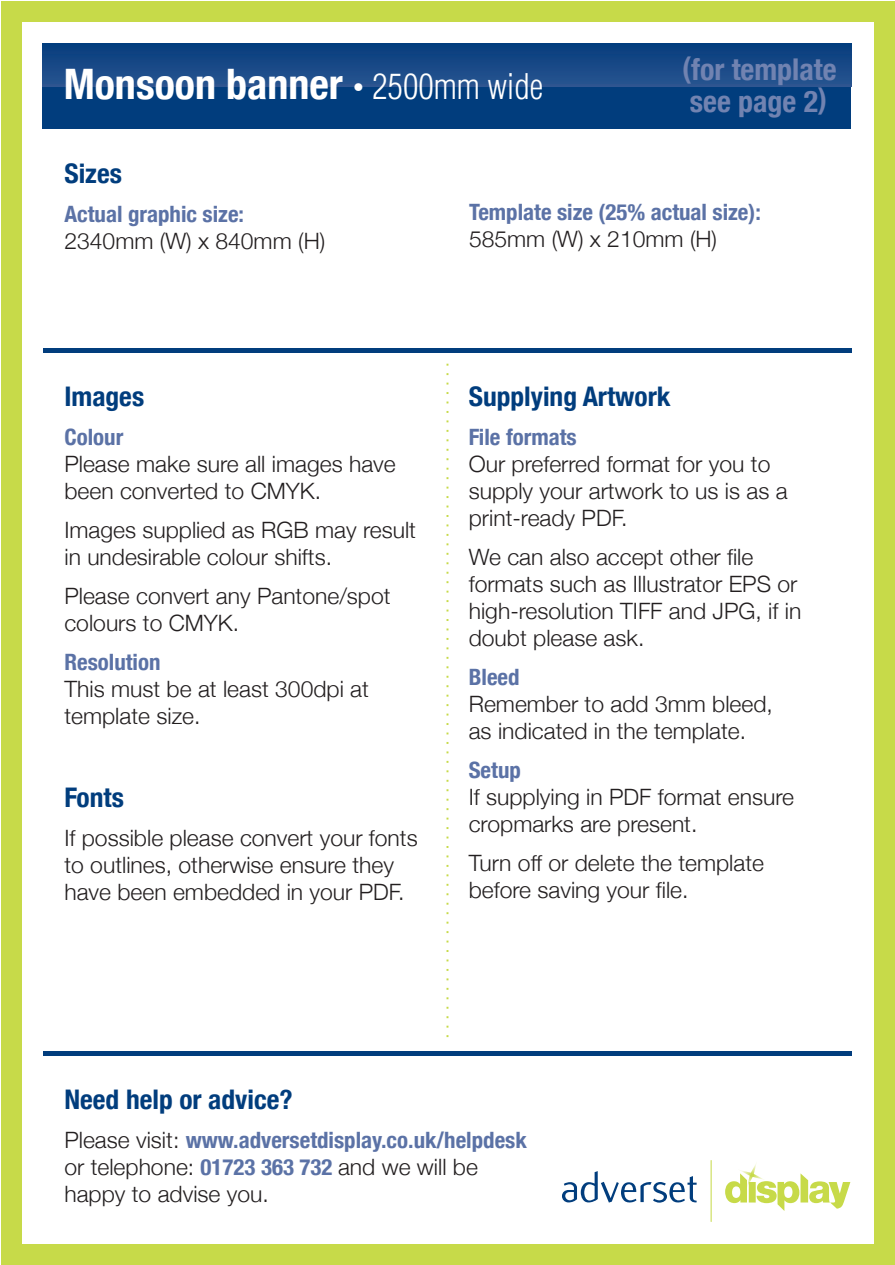
<style>
.page{position:relative;width:895px;height:1265px;background:#fff}
.page>*{position:absolute;margin:0;border:0;box-sizing:border-box;transform-origin:0 0}
.t1{font:700 condensed 42px "Helvetica Neue";color:#fff}
.t2{font:700 condensed 30px/31.5px "Helvetica Neue";color:#7183b1}
.t3{font:700 condensed 27px "Helvetica Neue";color:#013d7d}
.t4{font:300 22.5px/27px "Helvetica Neue";color:#231f20}
.t5{font:700 condensed 22.5px "Helvetica Neue";color:#5b72a6}
.s1{font-family:"Helvetica LT Std";font-weight:300;font-size:21px}
.s2{font-family:"Helvetica LT Std";font-weight:300;font-size:34.5px}
.s3{font-weight:700;font-stretch:condensed;color:#5b72a6}
</style>
<div class="page">
<div style="left:1px;top:1px;width:893px;height:1262px;background:#c7da49"></div>
<div style="left:22px;top:22px;width:850px;height:1220px;background:#fff"></div>
<hr style="left:43px;top:348px;width:808px;height:4px;background:#013d7d">
<div style="left:43px;top:1050px;width:808px;height:5px;background:#013d7d"></div>
<svg style="left:562px;top:1171px;width:134px;height:31px"></svg>
<hr style="left:710px;top:1160px;width:1px;height:61px;background:#c7da49">
<svg style="left:725px;top:1164px;width:125px;height:46px"></svg>
<svg style="left:446px;top:363px;width:2px;height:675px"></svg>
<div style="left:42px;top:44px;width:808px;height:85px;background:#013d7d"></div>
<div style="left:42px;top:44px;width:808px;height:42px;background:linear-gradient(to bottom,#053d7d,#29548f)"></div>
<h1 class="t1" style="left:64px;top:49px;width:481px">Monsoon banner <span class="s1">•</span> <span class="s2">2500mm wide</span></h1>
<h2 class="t2" style="left:682px;top:52px;width:156px">(for template see page 2)</h2>
<p class="t3" style="left:64px;top:150px;width:59px">Sizes</p>
<p class="t5" style="left:64px;top:195px;width:181px">Actual graphic size:</p>
<p class="t4" style="left:64px;top:226px;width:262px">2340mm (W) x 840mm (H)</p>
<p class="t5" style="left:469px;top:193px;width:293px">Template size (25% actual size):</p>
<p class="t4" style="left:469px;top:224px;width:249px">585mm (W) x 210mm (H)</p>
<p class="t3" style="left:64px;top:373px;width:81px">Images</p>
<p class="t5" style="left:64px;top:418px;width:60px">Colour</p>
<p class="t4" style="left:64px;top:449px;width:332px">Please make sure all images have been converted to CMYK.</p>
<p class="t4" style="left:64px;top:515px;width:353px">Images supplied as RGB may result in undesirable colour shifts.</p>
<p class="t4" style="left:64px;top:581px;width:327px">Please convert any Pantone/spot colours to CMYK.</p>
<p class="t5" style="left:64px;top:643px;width:98px">Resolution</p>
<p class="t4" style="left:64px;top:674px;width:306px">This must be at least 300dpi at template size.</p>
<p class="t3" style="left:64px;top:775px;width:61px">Fonts</p>
<p class="t4" style="left:64px;top:823px;width:354px">If possible please convert your fonts to outlines, otherwise ensure they have been embedded in your PDF.</p>
<p class="t3" style="left:468px;top:373px;width:203px">Supplying Artwork</p>
<p class="t5" style="left:468px;top:418px;width:109px">File formats</p>
<p class="t4" style="left:468px;top:449px;width:320px">Our preferred format for you to supply your artwork to us is as a print-ready PDF.</p>
<p class="t4" style="left:468px;top:542px;width:334px">We can also accept other file formats such as Illustrator EPS or high-resolution TIFF and JPG, if in doubt please ask.</p>
<p class="t5" style="left:468px;top:658px;width:52px">Bleed</p>
<p class="t4" style="left:468px;top:689px;width:305px">Remember to add 3mm bleed, as indicated in the template.</p>
<p class="t5" style="left:468px;top:751px;width:54px">Setup</p>
<p class="t4" style="left:468px;top:782px;width:326px">If supplying in PDF format ensure cropmarks are present.</p>
<p class="t4" style="left:468px;top:847px;width:296px">Turn off or delete the template before saving your file.</p>
<p class="t3" style="left:64px;top:1076px;width:230px">Need help or advice?</p>
<p class="t4" style="left:64px;top:1124px;width:464px">Please visit: <span class="s3">www.adversetdisplay.co.uk/helpdesk </span>or telephone: <span class="s3">01723 363 732</span> and we will be happy to advise you.</p>
</div>
